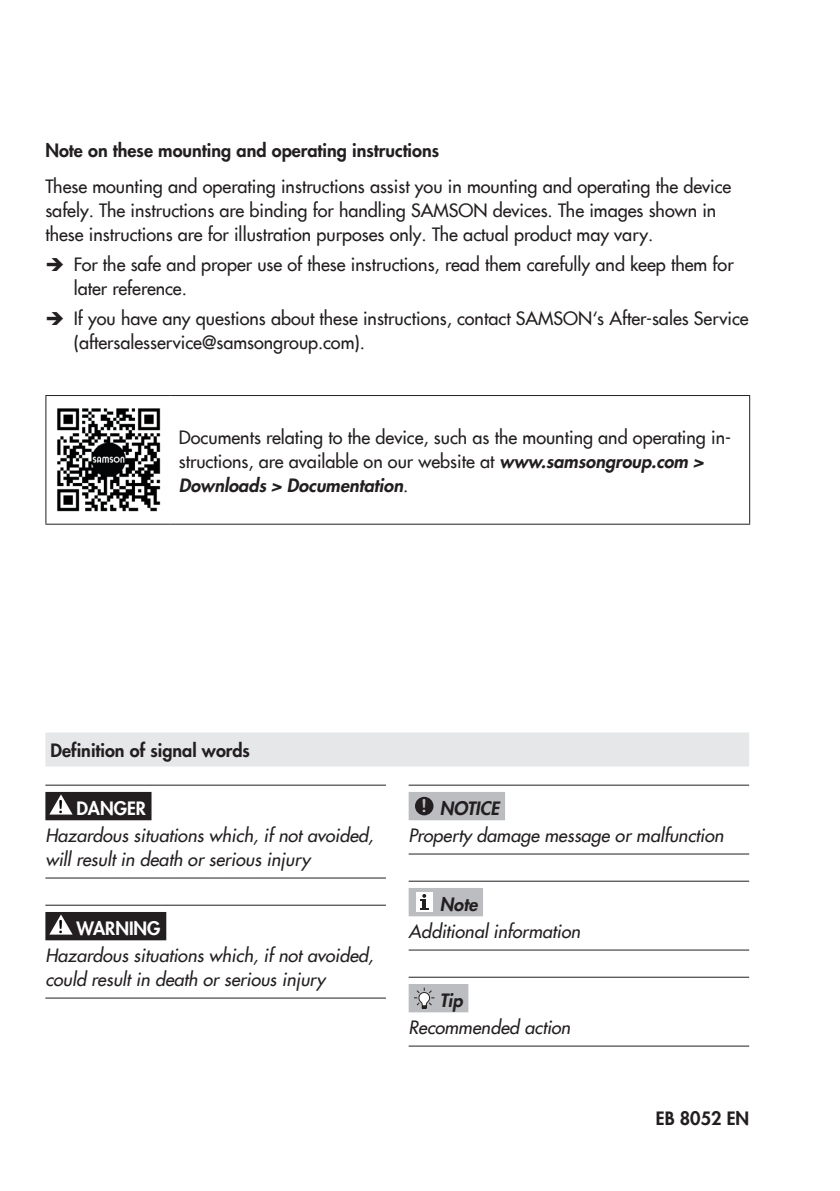
<style>
.page{position:relative;width:840px;height:1191px;background:#fff}
.page>*{position:absolute;margin:0;border:0;box-sizing:border-box;transform-origin:0 0}
.t1{font:500 18px/24px "Futura Com";color:#231f20}
.t2{font:italic 500 18px/24px "Futura Com";color:#231f20}
.t3{font:800 18px "Futura Com";color:#231f20}
.t4{font:800 18px "Futura Com";color:#fff}
.t5{font:italic 800 18px "Futura Com";color:#231f20}
.s1{font-weight:800;font-style:italic}
.s2{font-family:"Arial Rounded MT Bold";font-weight:400;color:#000002}
.s3{font-family:"Arial Rounded MT Bold";font-weight:400;font-style:normal;color:#bcbdc0}
</style>
<div class="page">
<div style="left:45px;top:732px;width:703px;height:34px;background:#e6e7e9"></div>
<hr style="left:45px;top:784px;width:341px;height:1px;background:#231f20">
<hr style="left:45px;top:877px;width:341px;height:1px;background:#231f20">
<hr style="left:45px;top:904px;width:341px;height:1px;background:#231f20">
<hr style="left:45px;top:997px;width:341px;height:1px;background:#231f20">
<hr style="left:408px;top:784px;width:340px;height:1px;background:#231f20">
<hr style="left:408px;top:853px;width:340px;height:1px;background:#231f20">
<hr style="left:408px;top:880px;width:340px;height:1px;background:#231f20">
<hr style="left:408px;top:949px;width:340px;height:1px;background:#231f20">
<hr style="left:408px;top:976px;width:340px;height:1px;background:#231f20">
<hr style="left:408px;top:1045px;width:340px;height:1px;background:#231f20">
<div style="left:45px;top:792px;width:106px;height:28px;background:#231f20"></div>
<svg style="left:49px;top:794px;width:24px;height:20px"></svg>
<div style="left:45px;top:912px;width:121px;height:28px;background:#231f20"></div>
<svg style="left:49px;top:914px;width:24px;height:20px"></svg>
<div style="left:408px;top:792px;width:97px;height:28px;background:#bcbdc0"></div>
<div style="left:415px;top:797px;width:18px;height:18px;background:#231f20;border-radius:50%"></div>
<div style="left:408px;top:888px;width:75px;height:28px;background:#bcbdc0"></div>
<div style="left:416px;top:892px;width:16px;height:19px;background:#fff"></div>
<hr style="left:422px;top:899px;width:4px;height:10px;background:#231f20">
<svg style="left:420px;top:894px;width:6px;height:6px"></svg>
<div style="left:408px;top:984px;width:60px;height:28px;background:#bcbdc0"></div>
<svg style="left:414px;top:987px;width:21px;height:22px"></svg>
<hr style="left:45px;top:395px;width:126px;height:1px;background:#231f20">
<hr style="left:45px;top:396px;width:1px;height:128px;background:#231f20">
<hr style="left:171px;top:395px;width:578px;height:1px;background:#231f20">
<hr style="left:748px;top:396px;width:1px;height:128px;background:#231f20">
<hr style="left:45px;top:524px;width:126px;height:1px;background:#231f20">
<hr style="left:171px;top:524px;width:578px;height:1px;background:#231f20">
<img style="left:57px;top:408px;width:104px;height:104px">
<p class="t3" style="left:45px;top:137px;width:395px">Note on these mounting and operating instructions</p>
<p class="t1" style="left:45px;top:174px;width:687px">These mounting and operating instructions assist you in mounting and operating the device safely. The instructions are binding for handling SAMSON devices. The images shown in these instructions are for illustration purposes only. The actual product may vary.</p>
<p class="t1" style="left:74px;top:252px;width:661px">For the safe and proper use of these instructions, read them carefully and keep them for later reference.</p>
<p class="t1" style="left:74px;top:306px;width:676px">If you have any questions about these instructions, contact SAMSON‘s After-sales Service (aftersalesservice@samsongroup.com).</p>
<p class="t1" style="left:179px;top:424px;width:553px">Documents relating to the device, such as the mounting and operating in&shy;structions, are available on our website at <span class="s1">www.samsongroup.com &gt;<br>Downloads &gt; Documentation</span>.</p>
<p class="t3" style="left:51px;top:737px;width:201px">Definition of signal words</p>
<p class="t4" style="left:58px;top:794px;width:89px"><span class="s2">!</span> DANGER</p>
<p class="t2" style="left:45px;top:822px;width:329px">Hazardous situations which, if not avoided, will result in death or serious injury</p>
<p class="t4" style="left:58px;top:914px;width:104px"><span class="s2">!</span> WARNING</p>
<p class="t2" style="left:45px;top:942px;width:329px">Hazardous situations which, if not avoided, could result in death or serious injury</p>
<p class="t5" style="left:421px;top:794px;width:80px"><span class="s3">!</span> NOTICE</p>
<p class="t2" style="left:408px;top:822px;width:316px">Property damage message or malfunction</p>
<p class="t5" style="left:439px;top:890px;width:39px">Note</p>
<p class="t2" style="left:408px;top:918px;width:173px">Additional information</p>
<p class="t5" style="left:439px;top:986px;width:24px">Tip</p>
<p class="t2" style="left:408px;top:1014px;width:163px">Recommended action</p>
<p class="t3" style="left:655px;top:1104px;width:95px">EB 8052 EN</p>
</div>
